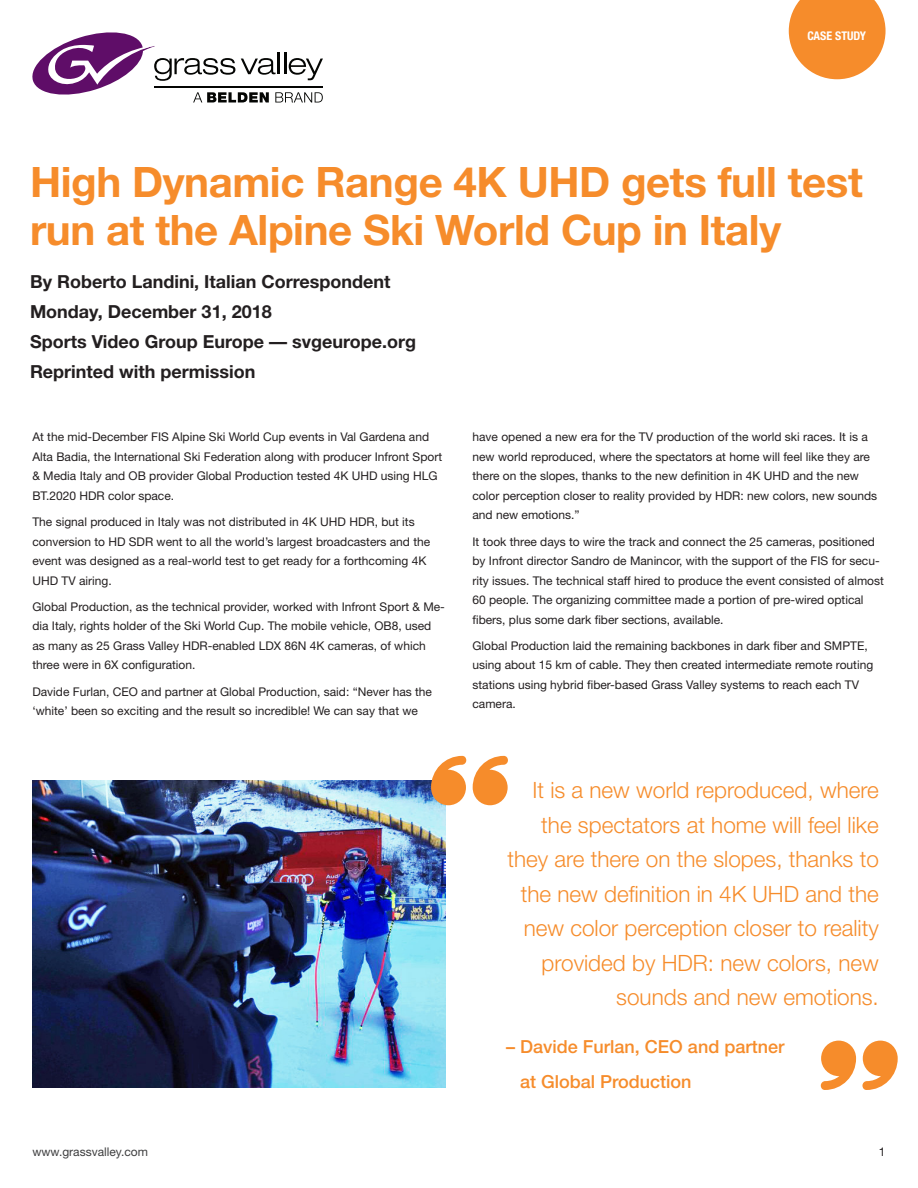
<style>
.page{position:relative;width:918px;height:1188px;background:#fff}
.page>*{position:absolute;margin:0;border:0;box-sizing:border-box;transform-origin:0 0}
._2019_Collateral_Tit{font:700 42px/48px "Helvetica Neue";letter-spacing:-.01em;color:#f68c2b}
._2019_Quote{font:300 22.5px/34.5px "Helvetica Neue";color:#f68c2b;text-align:right}
._2019_Collateral_By{font:700 18px/30px "Helvetica Neue";color:#231f20}
._2019_Quote_Author{font:500 18px/34.5px "Helvetica Neue";color:#f68c2b}
._2019_Text{font:12px/19.5px "Helvetica Neue";color:#231f20}
.t1{font:12px "Helvetica Neue";color:#3e3e3f}
.t2{font:700 condensed 12px "Helvetica Neue";color:#fff}
</style>
<div class="page">
<svg style="left:32px;top:32px;width:291px;height:70px"></svg>
<svg style="left:789px;top:0;width:97px;height:79px;background:#f79e4c"></svg>
<img style="left:32px;top:781px;width:414px;height:307px">
<svg style="left:431px;top:756px;width:35px;height:49px"></svg>
<svg style="left:473px;top:756px;width:35px;height:49px"></svg>
<svg style="left:862px;top:1041px;width:36px;height:49px"></svg>
<svg style="left:821px;top:1041px;width:35px;height:49px"></svg>
<p class="t2" style="left:807px;top:29px;width:60px">CASE STUDY</p>
<p class="_2019_Collateral_Tit" style="left:30px;top:157px;width:834px">High Dynamic Range 4K UHD gets full test run at the Alpine Ski World Cup in Italy</p>
<p class="_2019_Collateral_By" style="left:30px;top:266px;width:388px">By Roberto Landini, Italian Correspondent Monday, December 31, 2018<br>Sports Video Group Europe — svgeurope.org Reprinted with permission</p>
<p class="_2019_Text" style="left:32px;top:427px;width:411px">At the mid-December FIS Alpine Ski World Cup events in Val Gardena and Alta Badia, the International Ski Federation along with producer Infront Sport &amp; Media Italy and OB provider Global Production tested 4K UHD using HLG BT.2020 HDR color space.</p>
<p class="_2019_Text" style="left:32px;top:512px;width:399px">The signal produced in Italy was not distributed in 4K UHD HDR, but its conversion to HD SDR went to all the world’s largest broadcasters and the event was designed as a real-world test to get ready for a forthcoming 4K UHD TV airing.</p>
<p class="_2019_Text" style="left:32px;top:597px;width:414px">Global Production, as the technical provider, worked with Infront Sport &amp; Me&shy;dia Italy, rights holder of the Ski World Cup. The mobile vehicle, OB8, used as many as 25 Grass Valley HDR-enabled LDX 86N 4K cameras, of which three were in 6X configuration.</p>
<p class="_2019_Text" style="left:32px;top:682px;width:401px">Davide Furlan, CEO and partner at Global Production, said: “Never has the ‘white’ been so exciting and the result so incredible! We can say that we</p>
<p class="_2019_Text" style="left:472px;top:427px;width:406px">have opened a new era for the TV production of the world ski races. It is a new world reproduced, where the spectators at home will feel like they are there on the slopes, thanks to the new definition in 4K UHD and the new color perception closer to reality provided by HDR: new colors, new sounds and new emotions.”</p>
<p class="_2019_Text" style="left:472px;top:532px;width:413px">It took three days to wire the track and connect the 25 cameras, positioned by Infront director Sandro de Manincor, with the support of the FIS for secu&shy;rity issues. The technical staff hired to produce the event consisted of almost 60 people. The organizing committee made a portion of pre-wired optical fibers, plus some dark fiber sections, available.</p>
<p class="_2019_Text" style="left:472px;top:636px;width:402px">Global Production laid the remaining backbones in dark fiber and SMPTE, using about 15 km of cable. They then created intermediate remote routing stations using hybrid fiber-based Grass Valley systems to reach each TV camera.</p>
<p class="_2019_Quote" style="left:507px;top:773px;width:373px">It is a new world reproduced, where the spectators at home will feel like they are there on the slopes, thanks to the new definition in 4K UHD and the new color perception closer to reality provided by HDR: new colors, new sounds and new emotions.</p>
<p class="_2019_Quote_Author" style="left:520px;top:1030px;width:266px;text-indent:-14px">– Davide Furlan, CEO and partner at Global Production</p>
<p class="t1" style="left:32px;top:1144px;width:117px">www.grassvalley.com</p>
<p class="_2019_Text" style="left:879px;top:1141px;width:8px">1</p>
</div>
